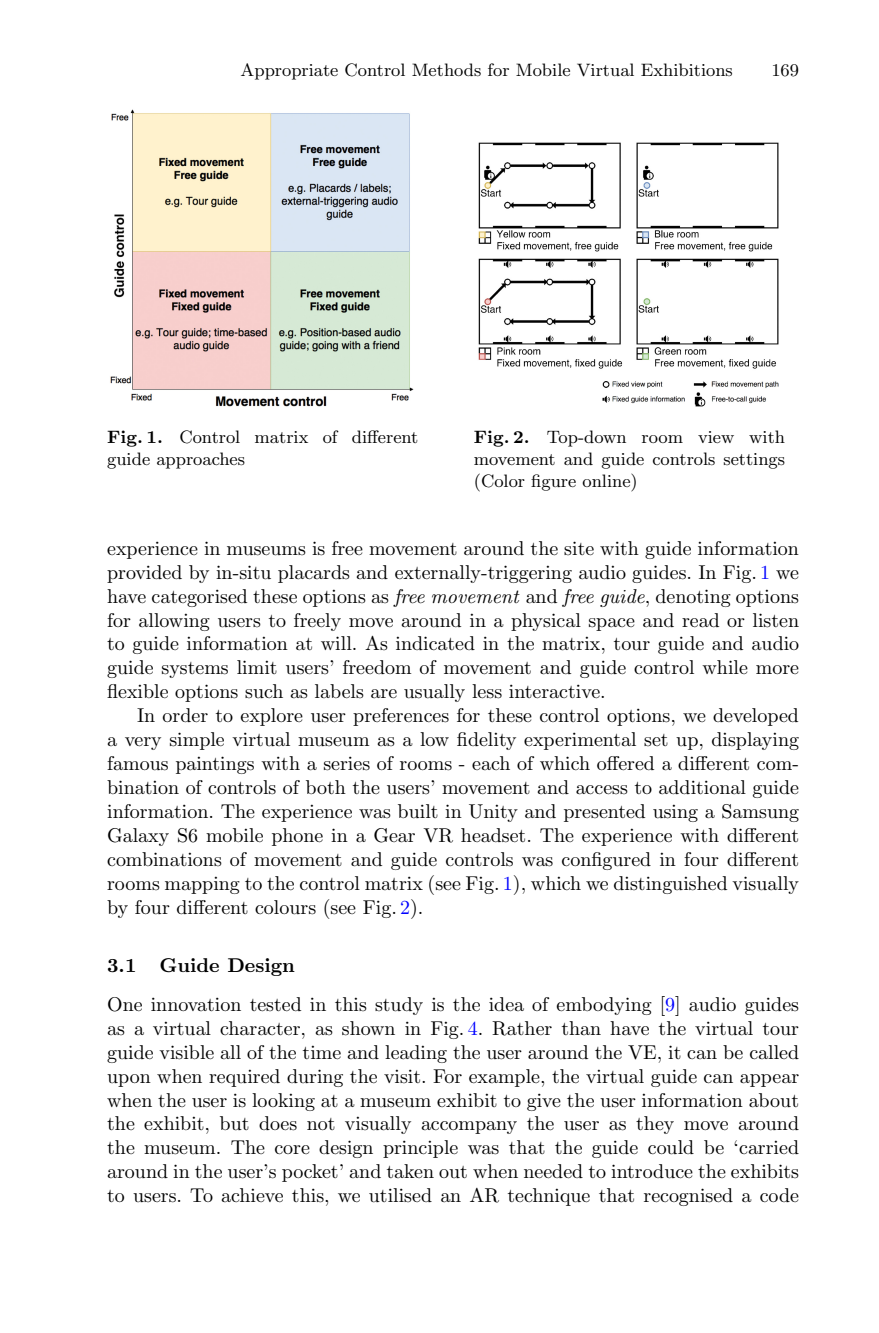
<style>
.page{position:relative;width:879px;height:1333px;background:#fff}
.page>*{position:absolute;margin:0;border:0;box-sizing:border-box;transform-origin:0 0}
.t1{font:20px/24px "Tcjwcj CMR10";color:#000;text-align:justify}
.t2{font:20px "Qvjpyy CMBX10";color:#000}
.t3{font:18px/22px "Wgqwsy CMR9";color:#000}
.s1{font-family:"Rgxgnw CMBX9"}
.s2{color:#00f}
.s3{font-family:"Rwbglg CMTI10"}
</style>
<div class="page">
<img style="left:110px;top:109px;width:304px;height:298px">
<img style="left:478px;top:142px;width:301px;height:265px">
<p class="t3" style="left:241px;top:60px;width:494px">Appropriate Control Methods for Mobile Virtual Exhibitions</p>
<p class="t3" style="left:771px;top:60px;width:29px">169</p>
<p class="t3" style="left:107px;top:427px;width:313px"><span class="s1">Fig. 1.</span> Control matrix of different guide approaches</p>
<p class="t3" style="left:474px;top:427px;width:313px;text-align:justify"><span class="s1">Fig. 2.</span> Top-down room view with movement and guide controls settings (Color figure online)</p>
<p class="t1" style="left:107px;top:537px;width:693px">experience in museums is free movement around the site with guide information provided by in-situ placards and externally-triggering audio guides. In Fig. <span class="s2">1</span> we have categorised these options as <span class="s3">free movement</span> and <span class="s3">free guide</span>, denoting options for allowing users to freely move around in a physical space and read or listen to guide information at will. As indicated in the matrix, tour guide and audio guide systems limit users’ freedom of movement and guide control while more flexible options such as labels are usually less interactive.</p>
<p class="t1" style="left:107px;top:705px;width:693px;text-indent:30px">In order to explore user preferences for these control options, we developed a very simple virtual museum as a low fidelity experimental set up, displaying famous paintings with a series of rooms - each of which offered a different com&shy;bination of controls of both the users’ movement and access to additional guide information. The experience was built in Unity and presented using a Samsung Galaxy S6 mobile phone in a Gear VR headset. The experience with different combinations of movement and guide controls was configured in four different rooms mapping to the control matrix (see Fig. <span class="s2">1</span>), which we distinguished visually by four different colours (see Fig. <span class="s2">2</span>).</p>
<p class="t2" style="left:107px;top:958px;width:189px">3.1 Guide Design</p>
<p class="t1" style="left:107px;top:993px;width:693px">One innovation tested in this study is the idea of embodying [<span class="s2">9</span>] audio guides as a virtual character, as shown in Fig. <span class="s2">4</span>. Rather than have the virtual tour guide visible all of the time and leading the user around the VE, it can be called upon when required during the visit. For example, the virtual guide can appear when the user is looking at a museum exhibit to give the user information about the exhibit, but does not visually accompany the user as they move around the museum. The core design principle was that the guide could be ‘carried around in the user’s pocket’ and taken out when needed to introduce the exhibits to users. To achieve this, we utilised an AR technique that recognised a code</p>
</div>
